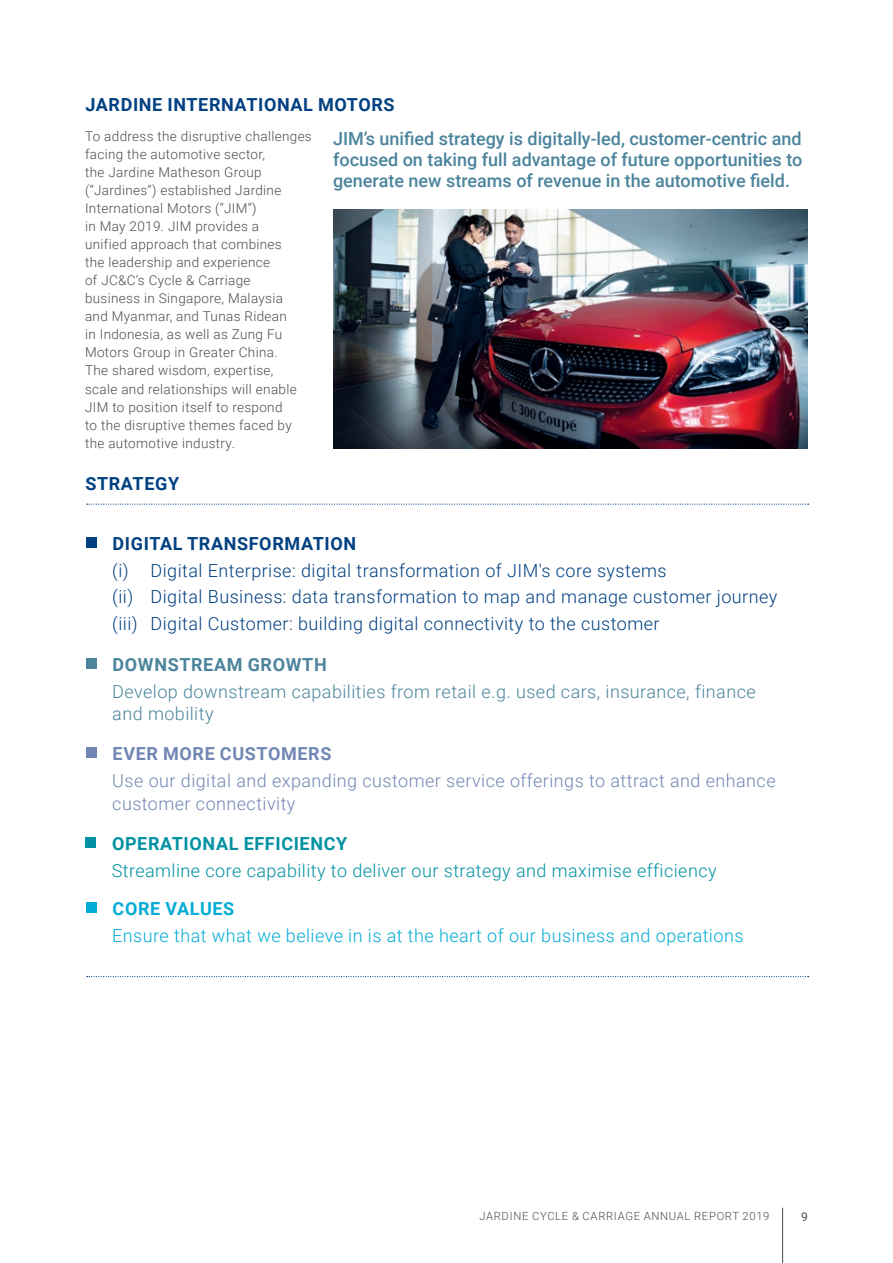
<style>
.page{position:relative;width:893px;height:1263px;background:#fff}
.page>*{position:absolute;margin:0;border:0;box-sizing:border-box;transform-origin:0 0}
.Our_Approach_12pt{font:300 18px "Roboto";letter-spacing:.025em;color:#014081}
.Heading-6{font:500 18px/21px "Roboto";color:#4b849c;text-align:justify}
.Our_Approach_12pt-2{font:300 18px/22.5px "Roboto";letter-spacing:.025em;color:#7186b4}
.Our_Approach_12pt-3{font:300 18px/22.5px "Roboto";letter-spacing:.025em;color:#4b849c}
.Our_Approach_12pt-4{font:300 18px "Roboto";letter-spacing:.025em;color:#0091a2}
.Our_Approach_12pt-5{font:300 18px "Roboto";letter-spacing:.025em;color:#03acd4}
.Heading-1{font:700 18px "Roboto";letter-spacing:.035em;color:#014081}
.S_Heading_12pt{font:700 18px "Roboto";letter-spacing:.035em;color:#014081}
.S_Heading_12pt-2{font:700 18px "Roboto";letter-spacing:.035em;color:#0091a2}
.S_Heading_12pt-3{font:700 18px "Roboto";letter-spacing:.035em;color:#7186b4}
.S_Heading_12pt-4{font:700 18px "Roboto";letter-spacing:.035em;color:#4b849c}
.S_Heading_12pt-5{font:700 18px "Roboto";letter-spacing:.035em;color:#03acd4}
.Bodytext{font:300 13.5px/18px "Roboto";letter-spacing:.025em;color:#4b4c4d}
.Running-Page{font:12px "Roboto";color:#4b4c4d}
.Running-Footers{font:300 11.25px "Roboto";letter-spacing:.06em;color:#4b4c4d}
</style>
<div class="page">
<hr style="left:782px;top:1208px;width:1px;height:55px;background:#4b4c4d">
<svg style="left:87px;top:504px;width:722px;height:1px"></svg>
<svg style="left:87px;top:976px;width:722px;height:1px"></svg>
<div style="left:86px;top:537px;width:10px;height:11px;background:#014081"></div>
<div style="left:86px;top:658px;width:10px;height:11px;background:#4b849c"></div>
<div style="left:86px;top:747px;width:10px;height:11px;background:#7186b4"></div>
<div style="left:86px;top:837px;width:10px;height:11px;background:#0091a2"></div>
<div style="left:86px;top:902px;width:10px;height:11px;background:#03acd4"></div>
<img style="left:333px;top:210px;width:475px;height:239px">
<p class="Heading-1" style="left:85px;top:92px;width:311px">JARDINE INTERNATIONAL MOTORS</p>
<p class="Bodytext" style="left:85px;top:127px;width:228px">To address the disruptive challenges facing the automotive sector,<br>the Jardine Matheson Group (“Jardines”) established Jardine<br>International Motors (“JIM”)<br>in May 2019. JIM provides a<br>unified approach that combines<br>the leadership and experience<br>of JC&amp;C’s Cycle &amp; Carriage<br>business in Singapore, Malaysia<br>and Myanmar, and Tunas Ridean<br>in Indonesia, as well as Zung Fu<br>Motors Group in Greater China.<br>The shared wisdom, expertise,<br>scale and relationships will enable<br>JIM to position itself to respond<br>to the disruptive themes faced by the automotive industry.</p>
<p class="Heading-6" style="left:333px;top:127px;width:471px">JIM’s unified strategy is digitally-led, customer-centric and focused on taking full advantage of future opportunities to generate new streams of revenue in the automotive field.</p>
<p class="Heading-1" style="left:85px;top:471px;width:95px">STRATEGY</p>
<p class="S_Heading_12pt" style="left:113px;top:531px;width:245px">DIGITAL TRANSFORMATION</p>
<p class="Our_Approach_12pt" style="left:112px;top:558px;width:556px">(i) Digital Enterprise: digital transformation of JIM's core systems</p>
<p class="Our_Approach_12pt" style="left:112px;top:584px;width:666px">(ii) Digital Business: data transformation to map and manage customer journey</p>
<p class="Our_Approach_12pt" style="left:112px;top:611px;width:549px">(iii) Digital Customer: building digital connectivity to the customer</p>
<p class="S_Heading_12pt-4" style="left:113px;top:652px;width:216px">DOWNSTREAM GROWTH</p>
<p class="Our_Approach_12pt-3" style="left:112px;top:680px;width:645px">Develop downstream capabilities from retail e.g. used cars, insurance, finance and mobility</p>
<p class="S_Heading_12pt-3" style="left:113px;top:741px;width:220px">EVER MORE CUSTOMERS</p>
<p class="Our_Approach_12pt-2" style="left:112px;top:769px;width:665px">Use our digital and expanding customer service offerings to attract and enhance customer connectivity</p>
<p class="S_Heading_12pt-2" style="left:112px;top:831px;width:237px">OPERATIONAL EFFICIENCY</p>
<p class="Our_Approach_12pt-4" style="left:112px;top:858px;width:606px">Streamline core capability to deliver our strategy and maximise efficiency</p>
<p class="S_Heading_12pt-5" style="left:113px;top:896px;width:123px">CORE VALUES</p>
<p class="Our_Approach_12pt-5" style="left:112px;top:923px;width:633px">Ensure that what we believe in is at the heart of our business and operations</p>
<p class="Running-Footers" style="left:479px;top:1208px;width:292px">JARDINE CYCLE &amp; CARRIAGE ANNUAL REPORT 2019</p>
<p class="Running-Page" style="left:801px;top:1208px;width:8px">9</p>
</div>
